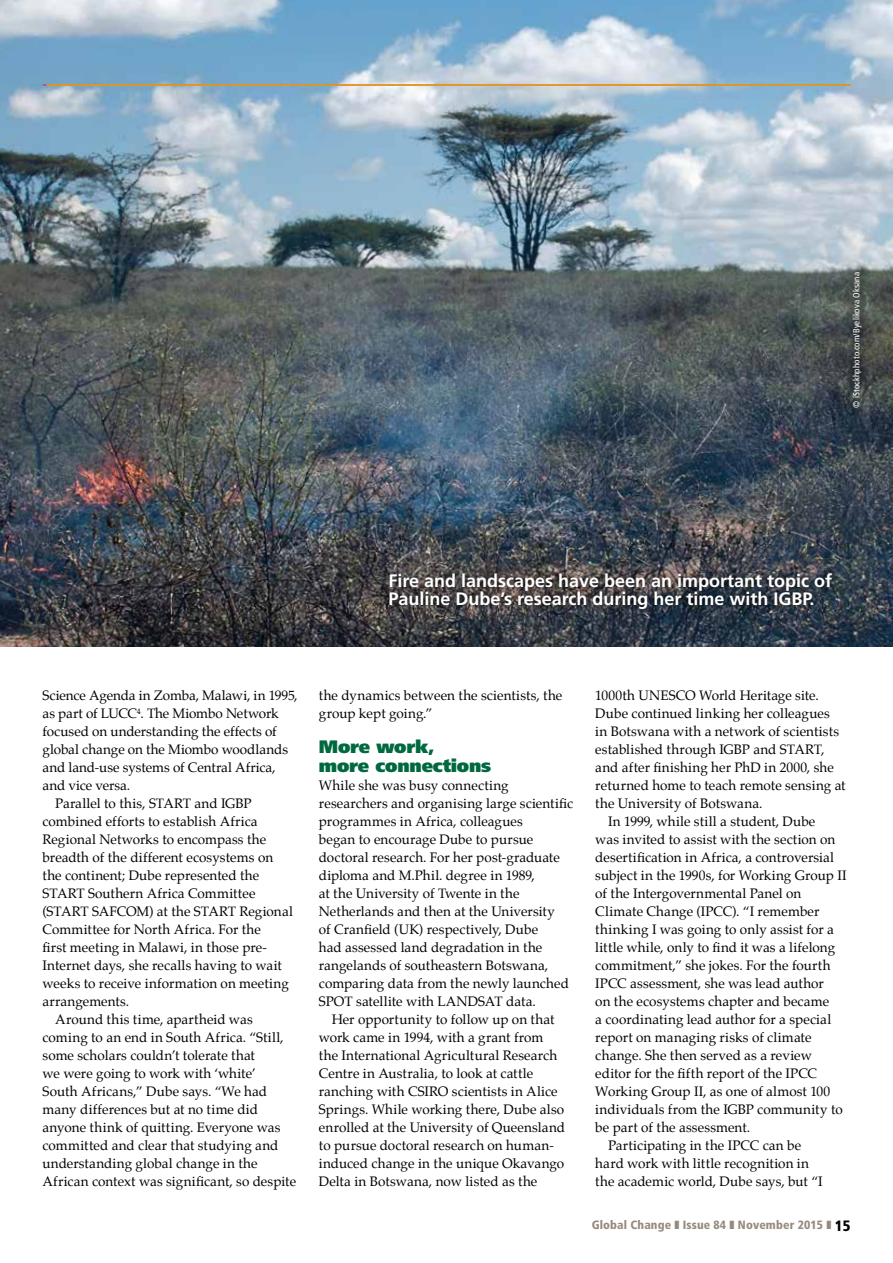
<style>
.page{position:relative;width:893px;height:1263px;background:#fff}
.page>*{position:absolute;margin:0;border:0;box-sizing:border-box;transform-origin:0 0}
.t1{font:700 18px/18px "Frutiger LT Std";color:#fff}
.t2{font:900 18px/19.5px "Frutiger LT Std";letter-spacing:-.01em;color:#006940}
.t3{font:13.5px/18px "Palatino";letter-spacing:.005em;color:#000}
.t4{font:13.5px "Palatino";letter-spacing:-.015em;color:#000}
.t5{font:900 condensed 12px "Frutiger LT Std";letter-spacing:.01em;color:#968a7c}
.t6{font:condensed 9px "Frutiger LT Std";letter-spacing:.01em;color:#fff}
.s1{font-size:15px;color:#000}
</style>
<div class="page">
<img style="left:0;top:0;width:893px;height:646px">
<hr style="left:43px;top:84px;width:807px;height:2px;background:#a35099">
<hr style="left:47px;top:84px;width:803px;height:2px;background:#f3a500">
<svg style="left:845px;top:265px;width:23px;height:149px;background:#434949"></svg>
<svg style="left:382px;top:567px;width:457px;height:49px;background:#3d3d41"></svg>
<p class="t6" style="left:851px;top:407px;width:137px;rotate:-90deg">© iStockhphoto.com/Byelikova Oksana</p>
<h1 class="t1" style="left:388px;top:572px;width:445px">Fire and landscapes have been an important topic of<br>Pauline Dube’s research during her time with IGBP.</h1>
<p class="t3" style="left:43px;top:687px;width:257px">Science Agenda in Zomba, Malawi, in 1995,</p>
<p class="t4" style="left:43px;top:702px;width:238px">as part of LUCC<sup>4</sup>. The Miombo Network</p>
<p class="t3" style="left:43px;top:723px;width:236px">focused on understanding the effects of</p>
<p class="t3" style="left:43px;top:741px;width:247px">global change on the Miombo woodlands</p>
<p class="t3" style="left:43px;top:759px;width:235px">and land-use systems of Central Africa,</p>
<p class="t3" style="left:43px;top:777px;width:89px">and vice versa.</p>
<p class="t3" style="left:55px;top:795px;width:198px">Parallel to this, START and IGBP</p>
<p class="t3" style="left:43px;top:813px;width:217px">combined efforts to establish Africa</p>
<p class="t3" style="left:43px;top:831px;width:225px">Regional Networks to encompass the</p>
<p class="t3" style="left:43px;top:849px;width:232px">breadth of the different ecosystems on</p>
<p class="t3" style="left:43px;top:867px;width:218px">the continent; Dube represented the</p>
<p class="t3" style="left:43px;top:885px;width:215px">START Southern Africa Committee</p>
<p class="t3" style="left:43px;top:902px;width:252px">(START SAFCOM) at the START Regional</p>
<p class="t3" style="left:43px;top:920px;width:220px">Committee for North Africa. For the</p>
<p class="t3" style="left:43px;top:938px;width:226px">first meeting in Malawi, in those pre-</p>
<p class="t3" style="left:43px;top:956px;width:241px">Internet days, she recalls having to wait</p>
<p class="t3" style="left:43px;top:974px;width:248px">weeks to receive information on meeting</p>
<p class="t3" style="left:43px;top:992px;width:88px">arrangements.</p>
<p class="t3" style="left:55px;top:1010px;width:199px">Around this time, apartheid was</p>
<p class="t3" style="left:43px;top:1028px;width:243px">coming to an end in South Africa. “Still,</p>
<p class="t3" style="left:43px;top:1046px;width:214px">some scholars couldn’t tolerate that</p>
<p class="t3" style="left:43px;top:1064px;width:215px">we were going to work with ‘white’</p>
<p class="t3" style="left:43px;top:1082px;width:226px">South Africans,” Dube says. “We had</p>
<p class="t3" style="left:43px;top:1100px;width:217px">many differences but at no time did</p>
<p class="t3" style="left:43px;top:1118px;width:240px">anyone think of quitting. Everyone was</p>
<p class="t3" style="left:43px;top:1136px;width:237px">committed and clear that studying and</p>
<p class="t3" style="left:43px;top:1154px;width:217px">understanding global change in the</p>
<p class="t3" style="left:43px;top:1172px;width:255px">African context was significant, so despite</p>
<p class="t3" style="left:319px;top:686px;width:245px">the dynamics between the scientists, the group kept going.”</p>
<h1 class="t2" style="left:319px;top:737px;width:174px">More work,<br>more connections</h1>
<p class="t3" style="left:319px;top:777px;width:256px">While she was busy connecting researchers and organising large scientific programmes in Africa, colleagues<br>began to encourage Dube to pursue doctoral research. For her post-graduate diploma and M.Phil. degree in 1989,<br>at the University of Twente in the Netherlands and then at the University<br>of Cranfield (UK) respectively, Dube<br>had assessed land degradation in the rangelands of southeastern Botswana, comparing data from the newly launched SPOT satellite with LANDSAT data.</p>
<p class="t3" style="left:319px;top:1010px;width:248px;text-indent:13px">Her opportunity to follow up on that work came in 1994, with a grant from the International Agricultural Research Centre in Australia, to look at cattle ranching with CSIRO scientists in Alice Springs. While working there, Dube also enrolled at the University of Queensland to pursue doctoral research on human&shy;induced change in the unique Okavango Delta in Botswana, now listed as the</p>
<p class="t3" style="left:595px;top:686px;width:225px">1000th UNESCO World Heritage site.</p>
<p class="t3" style="left:595px;top:704px;width:236px">Dube continued linking her colleagues</p>
<p class="t3" style="left:595px;top:722px;width:245px">in Botswana with a network of scientists</p>
<p class="t3" style="left:595px;top:740px;width:231px">established through IGBP and START,</p>
<p class="t3" style="left:595px;top:758px;width:240px">and after finishing her PhD in 2000, she</p>
<p class="t3" style="left:595px;top:776px;width:252px">returned home to teach remote sensing at</p>
<p class="t3" style="left:595px;top:794px;width:169px">the University of Botswana.</p>
<p class="t3" style="left:608px;top:812px;width:209px">In 1999, while still a student, Dube</p>
<p class="t3" style="left:595px;top:830px;width:242px">was invited to assist with the section on</p>
<p class="t3" style="left:595px;top:848px;width:240px">desertification in Africa, a controversial</p>
<p class="t3" style="left:595px;top:866px;width:253px">subject in the 1990s, for Working Group II</p>
<p class="t3" style="left:595px;top:884px;width:208px">of the Intergovernmental Panel on</p>
<p class="t3" style="left:595px;top:902px;width:226px">Climate Change (IPCC). “I remember</p>
<p class="t3" style="left:595px;top:920px;width:240px">thinking I was going to only assist for a</p>
<p class="t3" style="left:595px;top:938px;width:241px">little while, only to find it was a lifelong</p>
<p class="t3" style="left:595px;top:956px;width:237px">commitment,” she jokes. For the fourth</p>
<p class="t3" style="left:595px;top:974px;width:230px">IPCC assessment, she was lead author</p>
<p class="t3" style="left:595px;top:992px;width:235px">on the ecosystems chapter and became</p>
<p class="t3" style="left:595px;top:1010px;width:237px">a coordinating lead author for a special</p>
<p class="t3" style="left:595px;top:1028px;width:218px">report on managing risks of climate</p>
<p class="t3" style="left:595px;top:1046px;width:218px">change. She then served as a review</p>
<p class="t3" style="left:595px;top:1064px;width:223px">editor for the fifth report of the IPCC</p>
<p class="t3" style="left:595px;top:1082px;width:236px">Working Group II, as one of almost 100</p>
<p class="t3" style="left:595px;top:1100px;width:249px">individuals from the IGBP community to</p>
<p class="t3" style="left:595px;top:1118px;width:156px">be part of the assessment.</p>
<p class="t3" style="left:608px;top:1136px;width:195px">Participating in the IPCC can be</p>
<p class="t3" style="left:595px;top:1154px;width:215px">hard work with little recognition in</p>
<p class="t3" style="left:595px;top:1172px;width:229px">the academic world, Dube says, but “I</p>
<p class="t5" style="left:592px;top:1217px;width:260px">Global Change ❚ Issue 84 ❚ November 2015 ❚ <span class="s1">15</span></p>
</div>
